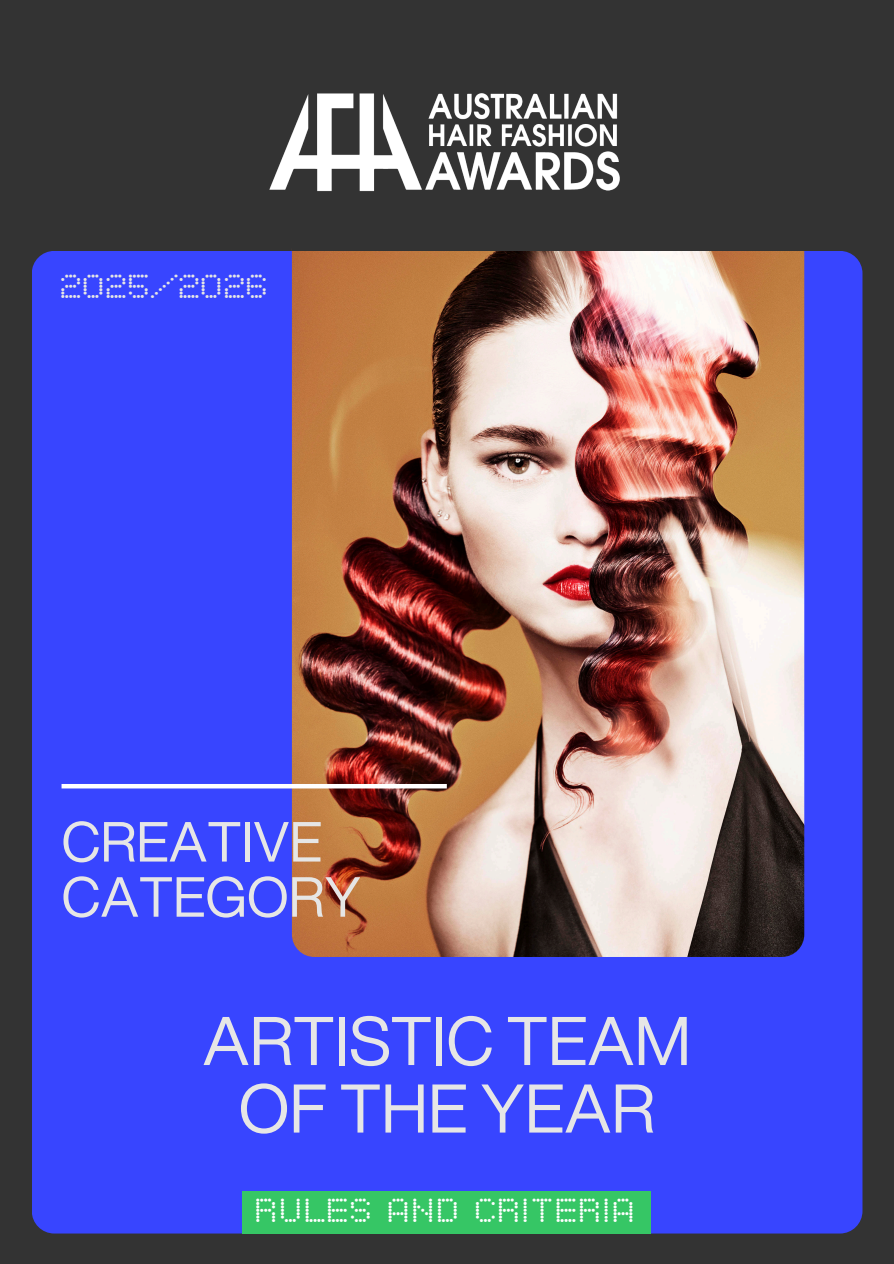
<style>
.page{position:relative;width:894px;height:1264px;background:#fff}
.page>*{position:absolute;margin:0;border:0;box-sizing:border-box;transform-origin:0 0}
.t1{font:67.5px/67.5px "Helvetica Now Display";color:#e6e6e6;text-align:center}
.t2{font:55.5px/55.2px "Helvetica Now Display";color:#e6e6e6}
.t3{font:30px "Dots All For Now JL";letter-spacing:.05em;color:#fff}
.t4{font:30px "Dots All For Now JL";color:#e6e6e6}
</style>
<div class="page">
<div style="left:0;top:0;width:893px;height:1263px;background:#333"></div>
<img style="left:269px;top:93px;width:351px;height:99px">
<div style="left:32px;top:251px;width:830px;height:982px;background:#3845ff;border-radius:23px"></div>
<img style="left:292px;top:227px;width:512px;height:729px;border-radius:22px">
<div style="left:292px;top:227px;width:512px;height:24px;background:#333"></div>
<hr style="left:61px;top:784px;width:385px;height:4px;background:#fff">
<div style="left:242px;top:1190px;width:409px;height:43px;background:#36c665"></div>
<p class="t4" style="left:62px;top:273px;width:210px">2025/2026</p>
<p class="t2" style="left:61px;top:813px;width:301px">CREATIVE<br>CATEGORY</p>
<p class="t1" style="left:202px;top:1005px;width:490px">ARTISTIC TEAM<br>OF THE YEAR</p>
<p class="t3" style="left:256px;top:1197px;width:382px">RULES AND CRITERIA</p>
</div>
